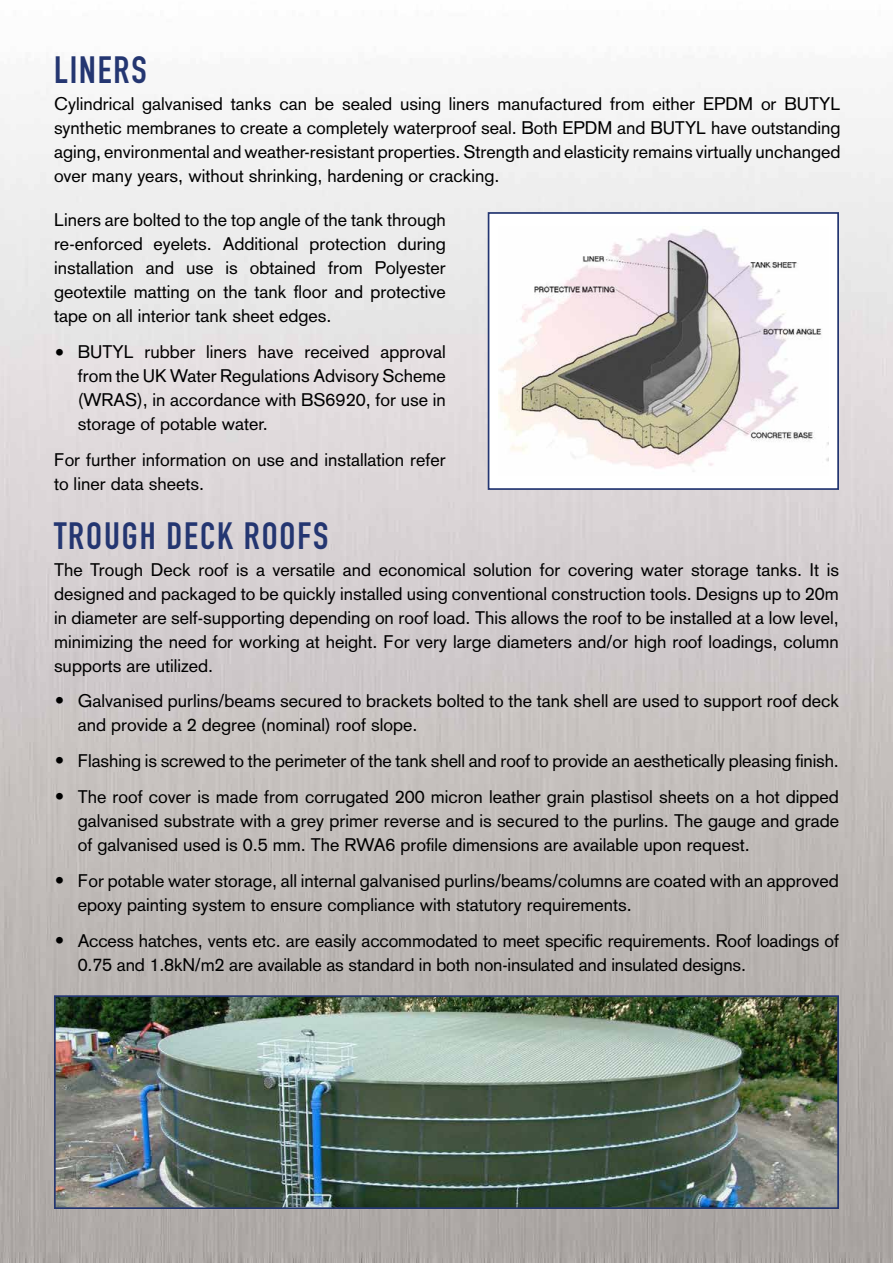
<style>
.page{position:relative;width:893px;height:1263px;background:#fff}
.page>*{position:absolute;margin:0;border:0;box-sizing:border-box;transform-origin:0 0}
.t1{font:37.5px "DIN Engschrift";letter-spacing:.05em;color:#243671}
.t2{font:18px/24px "Akzidenz Grotesk";color:#000}
.t3{font:300 condensed 18px/36px "Helvetica";color:#000}
</style>
<div class="page">
<img style="left:0;top:82px;width:893px;height:1181px">
<div style="left:489px;top:213px;width:349px;height:276px;background:#fff"></div>
<img style="left:498px;top:229px;width:330px;height:243px">
<div style="left:488px;top:212px;width:351px;height:278px;border:2px solid #243671"></div>
<img style="left:57px;top:998px;width:779px;height:208px">
<div style="left:54px;top:995px;width:785px;height:214px;border:2px solid #243671"></div>
<h1 class="t1" style="left:54px;top:48px;width:94px">LINERS</h1>
<p class="t2" style="left:54px;top:92px;width:788px;text-align:justify">Cylindrical galvanised tanks can be sealed using liners manufactured from either EPDM or BUTYL synthetic membranes to create a completely waterproof seal. Both EPDM and BUTYL have outstanding aging, environmental and weather-resistant properties. Strength and elasticity remains virtually unchanged over many years, without shrinking, hardening or cracking.</p>
<p class="t2" style="left:54px;top:208px;width:393px;text-align:justify">Liners are bolted to the top angle of the tank through re-enforced eyelets. Additional protection during installation and use is obtained from Polyester geotextile matting on the tank floor and protective tape on all interior tank sheet edges.</p>
<p class="t2" style="left:78px;top:339px;width:369px;text-align:justify">BUTYL rubber liners have received approval from the UK Water Regulations Advisory Scheme (WRAS), in accordance with BS6920, for use in storage of potable water.</p>
<p class="t2" style="left:54px;top:447px;width:393px">For further information on use and installation refer to liner data sheets.</p>
<h1 class="t1" style="left:54px;top:514px;width:276px">TROUGH DECK ROOFS</h1>
<p class="t2" style="left:54px;top:558px;width:786px;text-align:justify">The Trough Deck roof is a versatile and economical solution for covering water storage tanks. It is designed and packaged to be quickly installed using conventional construction tools. Designs up to 20m in diameter are self-supporting depending on roof load. This allows the roof to be installed at a low level, minimizing the need for working at height. For very large diameters and/or high roof loadings, column supports are utilized.</p>
<p class="t2" style="left:78px;top:688px;width:763px">Galvanised purlins/beams secured to brackets bolted to the tank shell are used to support roof deck and provide a 2 degree (nominal) roof slope.</p>
<p class="t2" style="left:78px;top:742px;width:763px;line-height:36px">Flashing is screwed to the perimeter of the tank shell and roof to provide an aesthetically pleasing finish.<br>The roof cover is made from corrugated 200 micron leather grain plastisol sheets on a hot dipped</p>
<p class="t2" style="left:78px;top:808px;width:763px">galvanised substrate with a grey primer reverse and is secured to the purlins. The gauge and grade of galvanised used is 0.5 mm. The RWA6 profile dimensions are available upon request.</p>
<p class="t2" style="left:78px;top:868px;width:763px">For potable water storage, all internal galvanised purlins/beams/columns are coated with an approved epoxy painting system to ensure compliance with statutory requirements.</p>
<p class="t2" style="left:78px;top:928px;width:763px">Access hatches, vents etc. are easily accommodated to meet specific requirements. Roof loadings of<br>0.75 and 1.8kN/m2 are available as standard in both non-insulated and insulated designs.</p>
<p class="t3" style="left:54px;top:335px;width:12px">•</p>
<p class="t3" style="left:54px;top:682px;width:12px">•</p>
<p class="t3" style="left:54px;top:742px;width:12px">• •</p>
<p class="t3" style="left:54px;top:862px;width:12px">•</p>
<p class="t3" style="left:54px;top:922px;width:12px">•</p>
</div>
